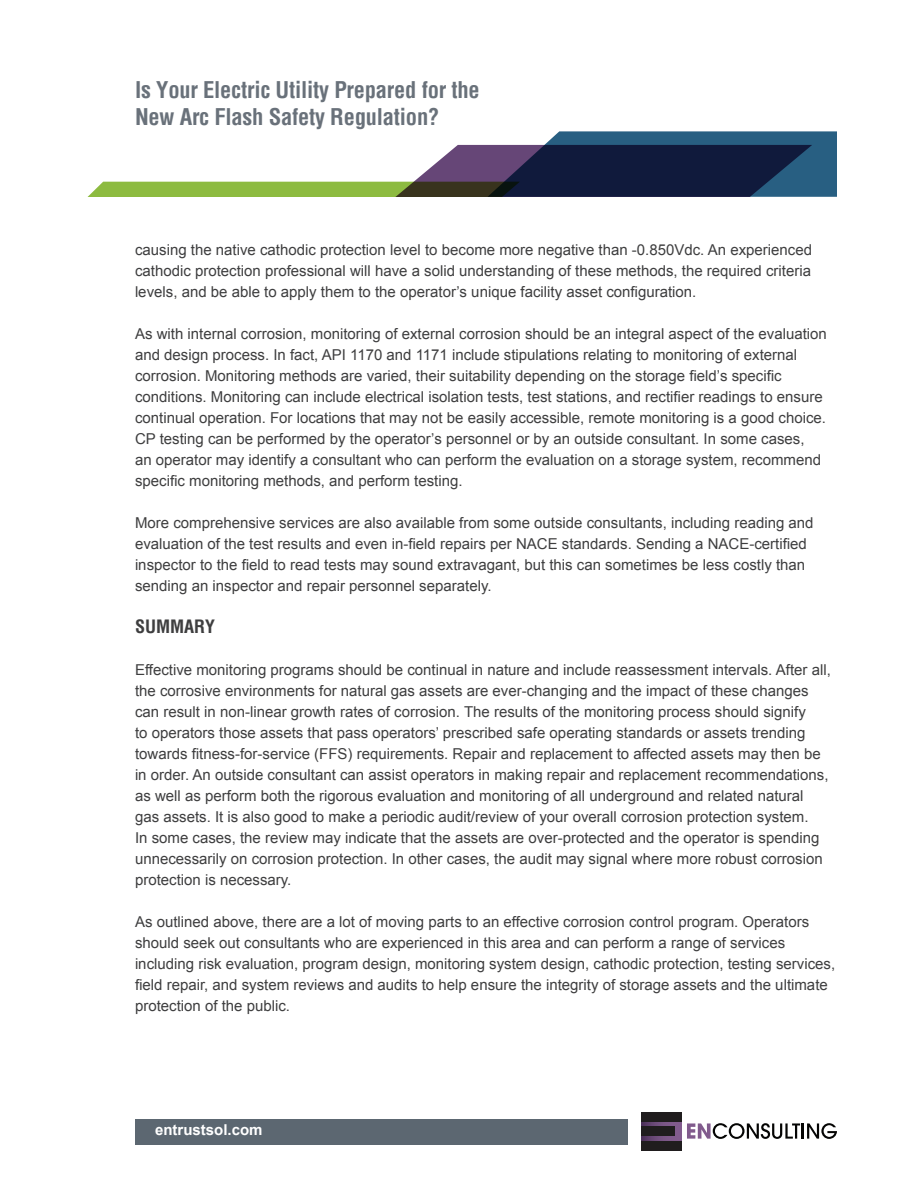
<style>
.page{position:relative;width:918px;height:1188px;background:#fff}
.page>*{position:absolute;margin:0;border:0;box-sizing:border-box;transform-origin:0 0}
.t1{font:700 condensed 22.5px/27px "Helvetica";letter-spacing:-.01em;color:#69717a}
.t2{font:700 condensed 18px "Helvetica";color:#3e3e3f}
.t3{font:15px/21px "Arial";color:#3e3e3f}
.t4{font:700 15px "Arial";color:#fff}
</style>
<div class="page">
<svg style="left:87px;top:131px;width:750px;height:66px"></svg>
<div style="left:135px;top:1119px;width:492px;height:25px;background:#5c6771"></div>
<svg style="left:642px;top:1121px;width:40px;height:21px"></svg>
<svg style="left:687px;top:1123px;width:150px;height:16px"></svg>
<div style="left:642px;top:1112px;width:40px;height:9px;background:#201d1e"></div>
<div style="left:642px;top:1127px;width:33px;height:9px;background:#201d1e"></div>
<div style="left:642px;top:1142px;width:40px;height:9px;background:#201d1e"></div>
<h1 class="t1" style="left:135px;top:76px;width:346px">Is Your Electric Utility Prepared for the<br>New Arc Flash Safety Regulation?</h1>
<p class="t3" style="left:135px;top:239px;width:679px;text-align:justify">causing the native cathodic protection level to become more negative than -0.850Vdc. An experienced cathodic protection professional will have a solid understanding of these methods, the required criteria levels, and be able to apply them to the operator’s unique facility asset configuration.</p>
<p class="t3" style="left:135px;top:323px;width:693px">As with internal corrosion, monitoring of external corrosion should be an integral aspect of the evaluation and design process. In fact, API 1170 and 1171 include stipulations relating to monitoring of external corrosion. Monitoring methods are varied, their suitability depending on the storage field’s specific conditions. Monitoring can include electrical isolation tests, test stations, and rectifier readings to ensure continual operation. For locations that may not be easily accessible, remote monitoring is a good choice.<br>CP testing can be performed by the operator’s personnel or by an outside consultant. In some cases,<br>an operator may identify a consultant who can perform the evaluation on a storage system, recommend specific monitoring methods, and perform testing.</p>
<p class="t3" style="left:135px;top:512px;width:680px">More comprehensive services are also available from some outside consultants, including reading and evaluation of the test results and even in-field repairs per NACE standards. Sending a NACE-certified inspector to the field to read tests may sound extravagant, but this can sometimes be less costly than sending an inspector and repair personnel separately.</p>
<p class="t2" style="left:135px;top:615px;width:82px">SUMMARY</p>
<p class="t3" style="left:135px;top:659px;width:697px">Effective monitoring programs should be continual in nature and include reassessment intervals. After all, the corrosive environments for natural gas assets are ever-changing and the impact of these changes can result in non-linear growth rates of corrosion. The results of the monitoring process should signify<br>to operators those assets that pass operators’ prescribed safe operating standards or assets trending towards fitness-for-service (FFS) requirements. Repair and replacement to affected assets may then be in order. An outside consultant can assist operators in making repair and replacement recommendations, as well as perform both the rigorous evaluation and monitoring of all underground and related natural gas assets. It is also good to make a periodic audit/review of your overall corrosion protection system.<br>In some cases, the review may indicate that the assets are over-protected and the operator is spending unnecessarily on corrosion protection. In other cases, the audit may signal where more robust corrosion protection is necessary.</p>
<p class="t3" style="left:135px;top:911px;width:702px">As outlined above, there are a lot of moving parts to an effective corrosion control program. Operators should seek out consultants who are experienced in this area and can perform a range of services including risk evaluation, program design, monitoring system design, cathodic protection, testing services, field repair, and system reviews and audits to help ensure the integrity of storage assets and the ultimate protection of the public.</p>
<p class="t4" style="left:155px;top:1120px;width:109px">entrustsol.com</p>
</div>
